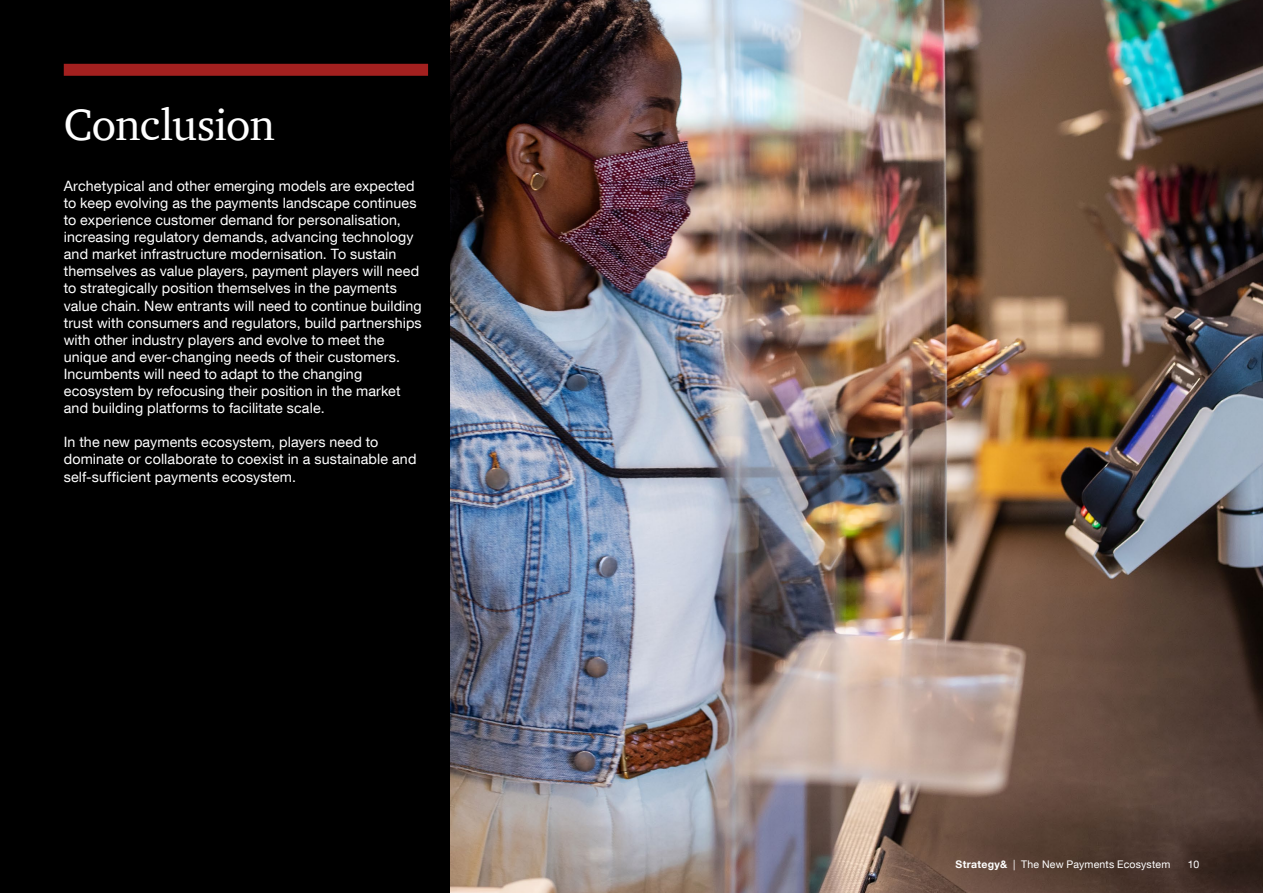
<style>
.page{position:relative;width:1263px;height:893px;background:#fff}
.page>*{position:absolute;margin:0;border:0;box-sizing:border-box;transform-origin:0 0}
.t1{font:45px "ITC Charter Com";letter-spacing:-.02em;color:#fff}
.t2{font:14.25px/17.1px "Helvetica Neue LT Com";letter-spacing:.01em;color:#fff}
.t3{font:10.5px "Helvetica Neue LT Com";letter-spacing:.02em;color:#fff}
.s1{font-weight:700}
</style>
<div class="page">
<img style="left:449px;top:0;width:814px;height:893px">
<div style="left:0;top:0;width:449px;height:893px;background:#000"></div>
<div style="left:64px;top:64px;width:364px;height:12px;background:#a3201f"></div>
<h1 class="t1" style="left:64px;top:97px;width:213px">Conclusion</h1>
<p class="t2" style="left:64px;top:177px;width:359px">Archetypical and other emerging models are expected to keep evolving as the payments landscape continues to experience customer demand for personalisation, increasing regulatory demands, advancing technology and market infrastructure modernisation. To sustain themselves as value players, payment players will need to strategically position themselves in the payments value chain. New entrants will need to continue building trust with consumers and regulators, build partnerships with other industry players and evolve to meet the unique and ever-changing needs of their customers.<br>Incumbents will need to adapt to the changing ecosystem by refocusing their position in the market and building platforms to facilitate scale.</p>
<p class="t2" style="left:64px;top:433px;width:354px">In the new payments ecosystem, players need to dominate or collaborate to coexist in a sustainable and self-sufficient payments ecosystem.</p>
<p class="t3" style="left:955px;top:857px;width:216px"><span class="s1">Strategy&amp;</span> | The New Payments Ecosystem</p>
<p class="t3" style="left:1188px;top:857px;width:13px">10</p>
</div>
